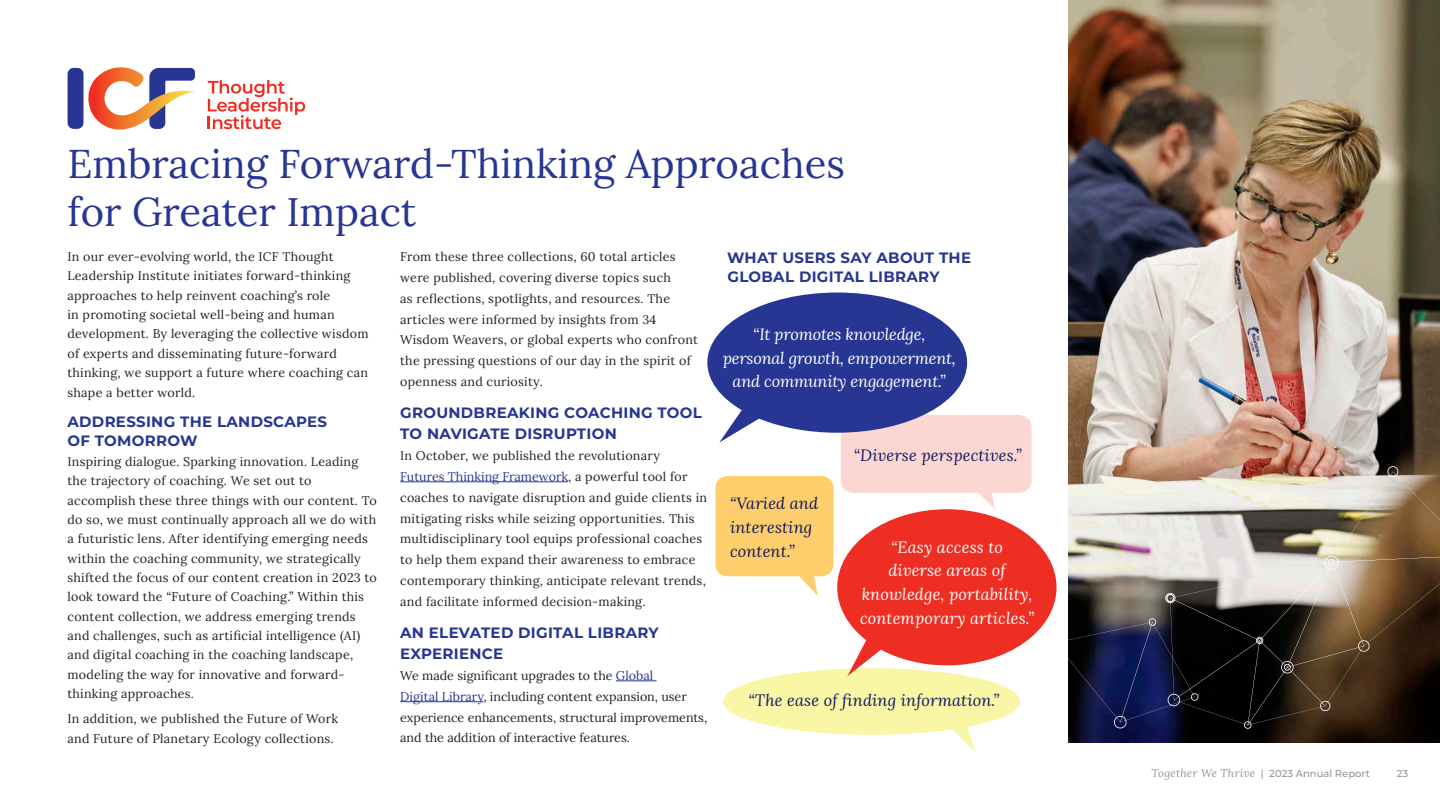
<style>
.page{position:relative;width:1440px;height:810px;background:#fff}
.page>*{position:absolute;margin:0;border:0;box-sizing:border-box;transform-origin:0 0}
.t1{font:40px/48px "Lora";color:#263692}
.Body_Text{font:italic 16.25px/23.8px "Lora";letter-spacing:.01em;color:#121761}
.Body_Text-2{font:italic 16.25px/23.8px "Lora";letter-spacing:-.01em;color:#fff;text-align:center}
.Body_Text-3{font:italic 16.25px/23.8px "Lora";letter-spacing:.01em;color:#fff;text-align:center}
.Body_Text-4{font:700 15px/20.9px "Montserrat";letter-spacing:.02em;color:#263692}
.Body_Text-5{font:12.5px/19.4px "Lora";letter-spacing:.02em;color:#231f20}
.Body_Text-6{font:12.5px/20.9px "Lora";color:#231f20}
.t2{font:500 10px "Montserrat";color:#939598}
.s1{color:#263692}
.s2{font-family:"Lora";font-weight:400;font-style:italic;font-size:11.25px}
</style>
<div class="page">
<hr style="left:400px;top:481px;width:168px;height:1px;background:#263692">
<hr style="left:616px;top:681px;width:41px;height:1px;background:#263692">
<hr style="left:400px;top:701px;width:83px;height:1px;background:#263692">
<svg style="left:88px;top:67px;width:107px;height:63px"></svg>
<div style="left:68px;top:68px;width:16px;height:61px;background:#263692;border-radius:6px"></div>
<svg style="left:208px;top:80px;width:97px;height:49px"></svg>
<img style="left:1069px;top:0;width:371px;height:293px">
<img style="left:707px;top:293px;width:733px;height:460px">
<h2 class="t1" style="left:67px;top:137px;width:779px">Embracing Forward-Thinking Approaches for Greater Impact</h2>
<p class="Body_Text-4" style="left:727px;top:247px;width:246px;line-height:18.8px">WHAT USERS SAY ABOUT THE<br>GLOBAL DIGITAL LIBRARY</p>
<p class="Body_Text-5" style="left:68px;top:246px;width:303px">In our ever-evolving world, the ICF Thought Leadership Institute initiates forward-thinking approaches to help reinvent coaching’s role<br>in promoting societal well-being and human development. By leveraging the collective wisdom of experts and disseminating future-forward thinking, we support a future where coaching can shape a better world.</p>
<p class="Body_Text-4" style="left:68px;top:411px;width:261px;line-height:19.4px">ADDRESSING THE LANDSCAPES<br>OF TOMORROW</p>
<p class="Body_Text-5" style="left:68px;top:451px;width:311px">Inspiring dialogue. Sparking innovation. Leading the trajectory of coaching. We set out to accomplish these three things with our content. To do so, we must continually approach all we do with a futuristic lens. After identifying emerging needs within the coaching community, we strategically shifted the focus of our content creation in 2023 to look toward the “Future of Coaching.” Within this content collection, we address emerging trends and challenges, such as artificial intelligence (AI) and digital coaching in the coaching landscape, modeling the way for innovative and forward&shy;thinking approaches.</p>
<p class="Body_Text-5" style="left:68px;top:708px;width:272px">In addition, we published the Future of Work and Future of Planetary Ecology collections.</p>
<p class="Body_Text-5" style="left:400px;top:245px;width:299px;line-height:20.9px">From these three collections, 60 total articles were published, covering diverse topics such<br>as reflections, spotlights, and resources. The articles were informed by insights from 34<br>Wisdom Weavers, or global experts who confront the pressing questions of our day in the spirit of openness and curiosity.</p>
<p class="Body_Text-4" style="left:400px;top:402px;width:303px">GROUNDBREAKING COACHING TOOL<br>TO NAVIGATE DISRUPTION</p>
<p class="Body_Text-5" style="left:400px;top:444px;width:308px;line-height:20.9px">In October, we published the revolutionary <span class="s1">Futures Thinking Framework</span>, a powerful tool for coaches to navigate disruption and guide clients in mitigating risks while seizing opportunities. This multidisciplinary tool equips professional coaches to help them expand their awareness to embrace contemporary thinking, anticipate relevant trends, and facilitate informed decision-making.</p>
<p class="Body_Text-4" style="left:400px;top:622px;width:260px">AN ELEVATED DIGITAL LIBRARY<br>EXPERIENCE</p>
<p class="Body_Text-6" style="left:400px;top:664px;width:309px">We made significant upgrades to the <span class="s1">Global<br>Digital Library</span>, including content expansion, user experience enhancements, structural improvements, and the addition of interactive features.</p>
<p class="Body_Text-2" style="left:723px;top:322px;width:235px">“It promotes knowledge, personal growth, empowerment, and community engagement.”</p>
<p class="Body_Text" style="left:854px;top:443px;width:170px">“Diverse perspectives.”</p>
<p class="Body_Text" style="left:730px;top:491px;width:90px">“Varied and interesting content.”</p>
<p class="Body_Text-3" style="left:860px;top:535px;width:176px">“Easy access to<br>diverse areas of knowledge, portability, contemporary articles.”</p>
<p class="Body_Text" style="left:749px;top:688px;width:253px">“The ease of finding information.”</p>
<p class="t2" style="left:1151px;top:766px;width:220px"><span class="s2">Together We Thrive</span> | 2023 Annual Report</p>
<p class="t2" style="left:1397px;top:766px;width:13px">23</p>
</div>
